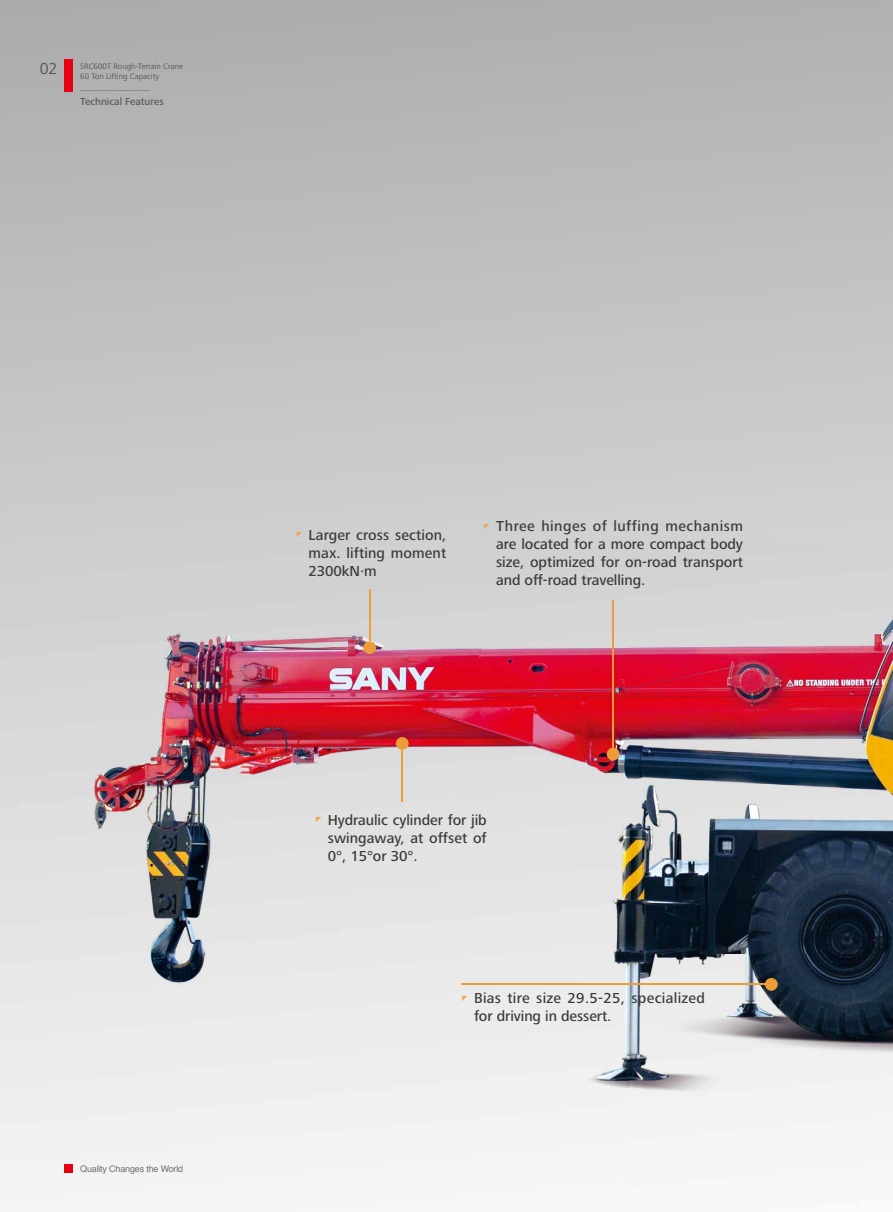
<style>
.page{position:relative;width:893px;height:1212px;background:#fff}
.page>*{position:absolute;margin:0;border:0;box-sizing:border-box;transform-origin:0 0}
.t1{font:16.5px "Frutiger Next Pro";color:#595757}
.t2{font:500 15px/18px "Frutiger Next Pro";color:#3e3a39;text-align:justify}
.t3{font:500 15px/18px "Frutiger Next Pro";letter-spacing:.02em;color:#3e3a39}
.t4{font:500 10.5px "Frutiger Next Pro";color:#595757}
.t5{font:9px "Helvetica";letter-spacing:-.02em;color:#727171}
.t6{font:8.25px/10.5px "Frutiger Next Pro";color:#595757}
.s1{font-family:"Microsoft Ya Hei";font-weight:400;font-size:12px;color:#eea74d}
</style>
<div class="page">
<svg style="left:0;top:0;width:893px;height:543px;background:#bebfbf"></svg>
<img style="left:0;top:543px;width:893px;height:669px">
<div style="left:64px;top:1164px;width:9px;height:9px;background:#e60012"></div>
<div style="left:64px;top:60px;width:9px;height:32px;background:#e60012"></div>
<hr style="left:401px;top:750px;width:2px;height:52px;background:#ec9d38">
<div style="left:396px;top:737px;width:13px;height:13px;background:#ec9d38;border-radius:50%"></div>
<hr style="left:369px;top:589px;width:1px;height:52px;background:#ec9d38">
<div style="left:363px;top:641px;width:13px;height:13px;background:#ec9d38;border-radius:50%"></div>
<hr style="left:612px;top:600px;width:2px;height:148px;background:#ec9d38">
<div style="left:607px;top:748px;width:12px;height:12px;background:#ec9d38;border-radius:50%"></div>
<hr style="left:461px;top:983px;width:304px;height:2px;background:#ec9d38">
<div style="left:765px;top:978px;width:13px;height:13px;background:#ec9d38;border-radius:50%"></div>
<p class="t1" style="left:40px;top:59px;width:19px">02</p>
<p class="t6" style="left:80px;top:61px;width:105px">SRC600T Rough-Terrain Crane<br>60 Ton Lifting Capacity _________________</p>
<p class="t4" style="left:80px;top:95px;width:85px">Technical Features</p>
<p class="t5" style="left:80px;top:1162px;width:105px">Quality Changes the World</p>
<p class="t2" style="left:309px;top:526px;width:139px;text-indent:-13px"><span class="s1">◤</span> Larger cross section, max. lifting moment 2300kN·m</p>
<p class="t2" style="left:496px;top:517px;width:249px;text-indent:-13px"><span class="s1">◤</span> Three hinges of luffing mechanism are located for a more compact body size, optimized for on-road transport and off-road travelling.</p>
<p class="t2" style="left:328px;top:811px;width:160px;text-indent:-13px"><span class="s1">◤</span> Hydraulic cylinder for jib swingaway, at offset of 0°, 15°or 30°.</p>
<p class="t3" style="left:474px;top:989px;width:233px;text-indent:-13px"><span class="s1">◤</span> Bias tire size 29.5-25, specialized for driving in dessert.</p>
</div>
